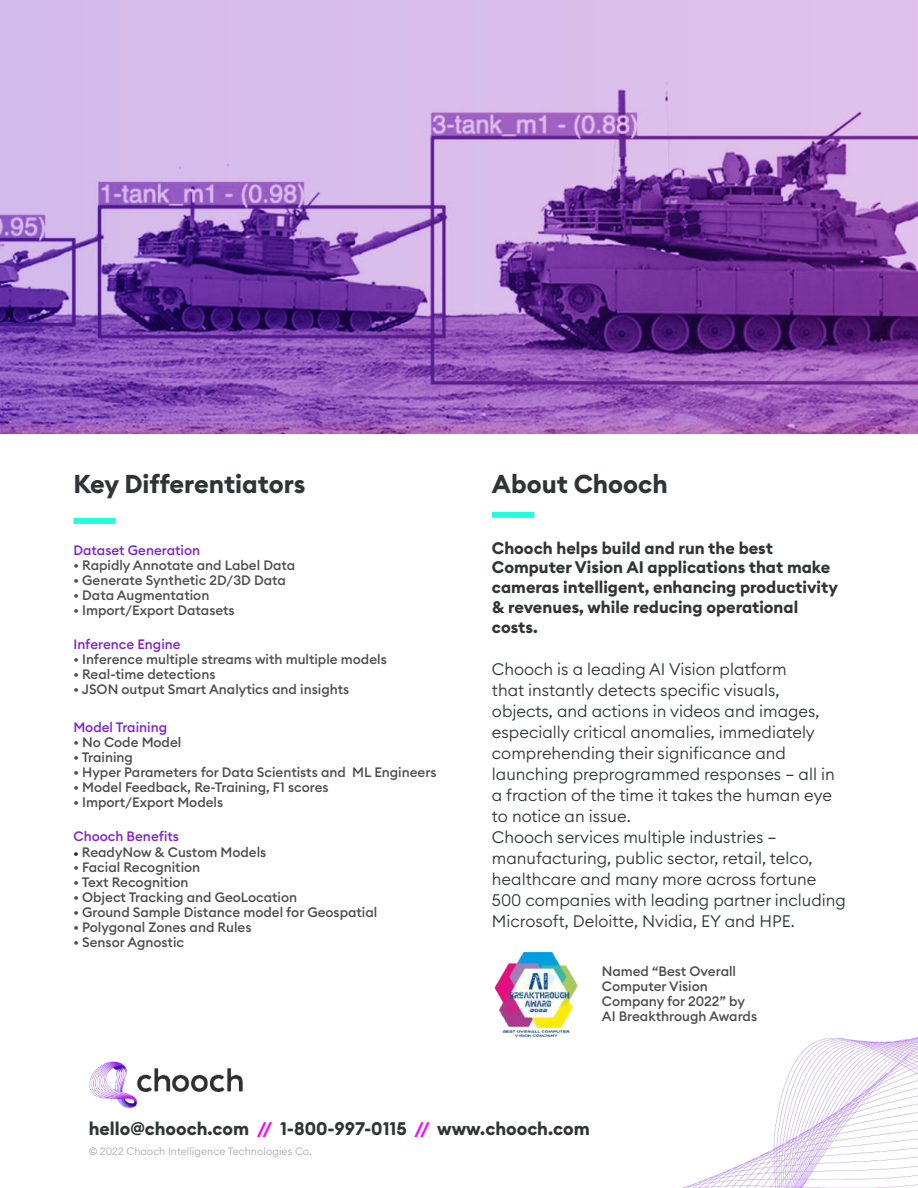
<style>
.page{position:relative;width:918px;height:1188px;background:#fff}
.page>*{position:absolute;margin:0;border:0;box-sizing:border-box;transform-origin:0 0}
.t1{font:700 25.5px "Euclid Circular B";color:#2f3536}
.t2{font:700 18px "Euclid Circular B";color:#2f3536}
.t3{font:300 16.5px/21px "Euclid Circular B";color:#2f3536}
.t4{font:700 16.5px/19.8px "Euclid Circular B";color:#2f3536}
.t5{font:500 13.5px/15px "Euclid Circular B";color:#4e4b4c}
.t6{font:500 13.5px "Euclid Circular B";color:#8020cf}
.t7{font:500 13.5px "Euclid Circular B";color:#8021cf}
.t8{font:300 10.5px "Euclid Circular B";color:#aaaaac}
.s1{font-family:"Minion Pro";font-weight:400;color:#241f1f}
.s2{color:#ff00f8}
</style>
<div class="page">
<img style="left:523px;top:952px;width:395px;height:236px">
<div style="left:492px;top:512px;width:42px;height:6px;background:#22fcdb"></div>
<div style="left:74px;top:518px;width:42px;height:6px;background:#22fcdb"></div>
<img style="left:494px;top:953px;width:87px;height:85px">
<img style="left:89px;top:1061px;width:154px;height:47px">
<svg style="left:0;top:0;width:917px;height:433px;background:#a87dc5"></svg>
<h1 class="t1" style="left:74px;top:468px;width:234px">Key Differentiators</h1>
<p class="t6" style="left:74px;top:541px;width:128px">Dataset Generation</p>
<p class="t5" style="left:74px;top:557px;width:223px">• Rapidly Annotate and Label Data</p>
<p class="t5" style="left:74px;top:572px;width:214px">• Generate Synthetic 2D/3D Data</p>
<p class="t5" style="left:74px;top:587px;width:137px">• Data Augmentation</p>
<p class="t5" style="left:74px;top:602px;width:163px">• Import/Export Datasets</p>
<p class="t7" style="left:74px;top:636px;width:109px">Inference Engine</p>
<p class="t5" style="left:74px;top:652px;width:315px">• Inference multiple streams with multiple models</p>
<p class="t5" style="left:74px;top:667px;width:144px">• Real-time detections</p>
<p class="t5" style="left:74px;top:682px;width:277px">• JSON output Smart Analytics and insights</p>
<p class="t6" style="left:74px;top:719px;width:95px">Model Training</p>
<p class="t5" style="left:74px;top:735px;width:109px">• No Code Model</p>
<p class="t5" style="left:74px;top:750px;width:61px">• Training</p>
<p class="t5" style="left:74px;top:765px;width:365px">• Hyper Parameters for Data Scientists and ML Engineers</p>
<p class="t5" style="left:74px;top:780px;width:257px">• Model Feedback, Re-Training, F1 scores</p>
<p class="t5" style="left:74px;top:795px;width:151px">• Import/Export Models</p>
<p class="t6" style="left:74px;top:828px;width:107px">Chooch Benefits</p>
<p class="t5" style="left:74px;top:845px;width:194px"><span class="s1">•</span> ReadyNow &amp; Custom Models</p>
<p class="t5" style="left:74px;top:860px;width:128px">• Facial Recognition</p>
<p class="t5" style="left:74px;top:875px;width:117px">• Text Recognition</p>
<p class="t5" style="left:74px;top:890px;width:225px">• Object Tracking and GeoLocation</p>
<p class="t5" style="left:74px;top:905px;width:305px">• Ground Sample Distance model for Geospatial</p>
<p class="t5" style="left:74px;top:920px;width:180px">• Polygonal Zones and Rules</p>
<p class="t5" style="left:74px;top:935px;width:112px">• Sensor Agnostic</p>
<h1 class="t1" style="left:492px;top:468px;width:177px">About Chooch</h1>
<p class="t4" style="left:492px;top:538px;width:347px">Chooch helps build and run the best Computer Vision AI applications that make cameras intelligent, enhancing productivity &amp; revenues, while reducing operational costs.</p>
<p class="t3" style="left:492px;top:658px;width:356px">Chooch is a leading AI Vision platform<br>that instantly detects specific visuals,<br>objects, and actions in videos and images, especially critical anomalies, immediately comprehending their significance and launching preprogrammed responses – all in a fraction of the time it takes the human eye to notice an issue.<br>Chooch services multiple industries – manufacturing, public sector, retail, telco, healthcare and many more across fortune 500 companies with leading partner including Microsoft, Deloitte, Nvidia, EY and HPE.</p>
<p class="t5" style="left:602px;top:964px;width:157px">Named “Best Overall<br>Computer Vision<br>Company for 2022” by<br>AI Breakthrough Awards</p>
<h2 class="t2" style="left:89px;top:1117px;width:503px">hello@chooch.com <span class="s2">//</span> 1-800-997-0115 <span class="s2">//</span> www.chooch.com</h2>
<p class="t8" style="left:89px;top:1145px;width:225px">© 2022 Chooch Intelligence Technologies Co.</p>
</div>
